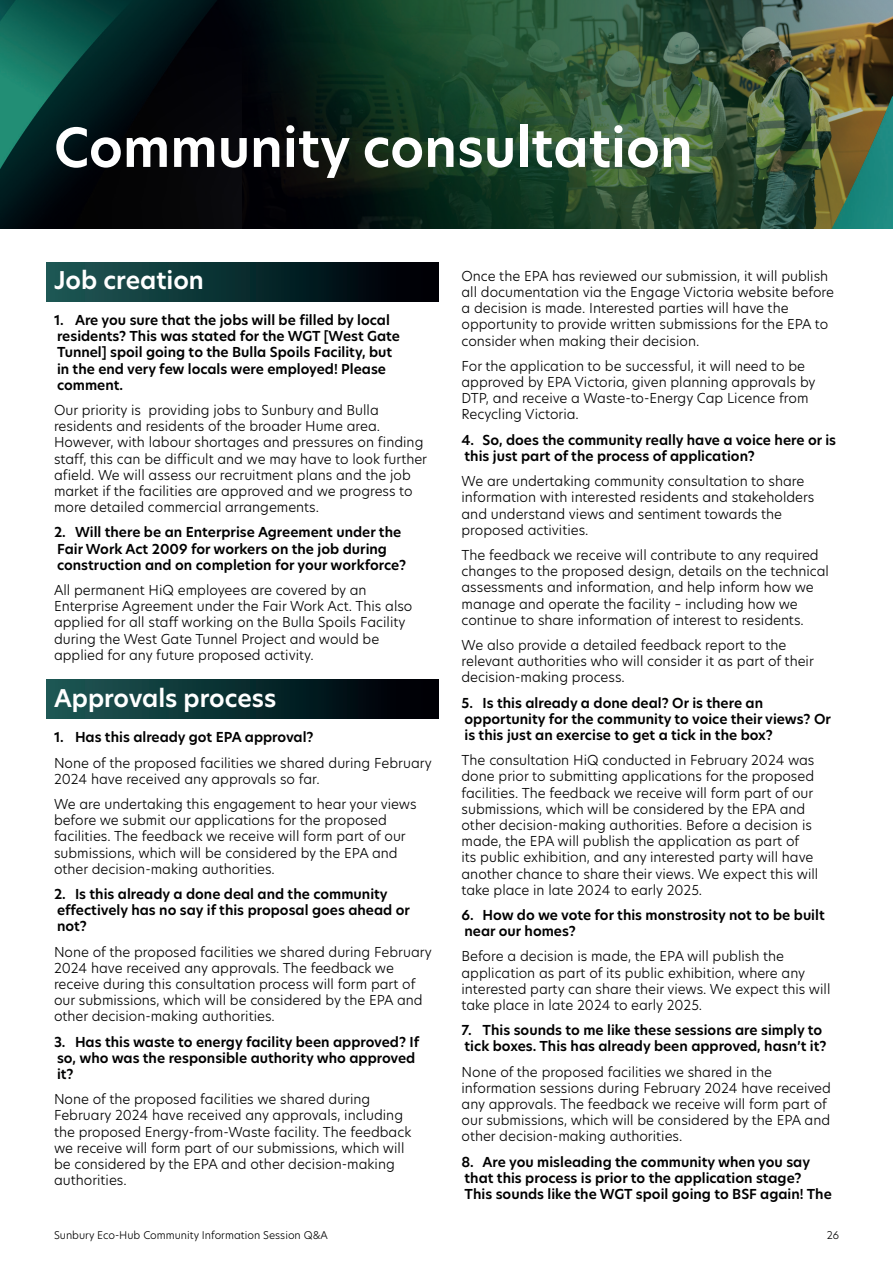
<style>
.page{position:relative;width:893px;height:1263px;background:#fff}
.page>*{position:absolute;margin:0;border:0;box-sizing:border-box;transform-origin:0 0}
.t1{font:600 52.5px "New Hero";color:#fff}
.t2{font:600 24px "New Hero";color:#fff}
.t3{font:300 13.5px/16.2px "New Hero";color:#000001}
.t4{font:600 13.5px/16.2px "New Hero";color:#000001}
.t5{font:300 10.5px "New Hero";color:#000001}
</style>
<div class="page">
<img style="left:0;top:0;width:893px;height:228px">
<div style="left:46px;top:262px;width:393px;height:40px;background:linear-gradient(to right,#1c5a57,#000002)"></div>
<div style="left:46px;top:680px;width:393px;height:39px;background:linear-gradient(to right,#1c5a57,#000002)"></div>
<h1 class="t1" style="left:54px;top:112px;width:640px">Community consultation</h1>
<h2 class="t2" style="left:54px;top:264px;width:151px">Job creation</h2>
<p class="t4" style="left:54px;top:312px;width:348px">1. Are you sure that the jobs will be filled by local residents? This was stated for the WGT [West Gate Tunnel] spoil going to the Bulla Spoils Facility, but in the end very few locals were employed! Please comment.</p>
<p class="t3" style="left:54px;top:402px;width:375px">Our priority is providing jobs to Sunbury and Bulla residents and residents of the broader Hume area.<br>However, with labour shortages and pressures on finding staff, this can be difficult and we may have to look further afield. We will assess our recruitment plans and the job market if the facilities are approved and we progress to more detailed commercial arrangements.</p>
<p class="t4" style="left:54px;top:524px;width:354px">2. Will there be an Enterprise Agreement under the<br>Fair Work Act 2009 for workers on the job during construction and on completion for your workforce?</p>
<p class="t3" style="left:54px;top:582px;width:360px">All permanent HiQ employees are covered by an Enterprise Agreement under the Fair Work Act. This also applied for all staff working on the Bulla Spoils Facility during the West Gate Tunnel Project and would be applied for any future proposed activity.</p>
<h2 class="t2" style="left:54px;top:681px;width:224px">Approvals process</h2>
<p class="t4" style="left:54px;top:729px;width:261px">1. Has this already got EPA approval?</p>
<p class="t3" style="left:54px;top:754px;width:379px">None of the proposed facilities we shared during February<br>2024 have received any approvals so far.</p>
<p class="t3" style="left:54px;top:795px;width:364px">We are undertaking this engagement to hear your views before we submit our applications for the proposed facilities. The feedback we receive will form part of our submissions, which will be considered by the EPA and other decision-making authorities.</p>
<p class="t4" style="left:54px;top:886px;width:358px">2. Is this already a done deal and the community effectively has no say if this proposal goes ahead or not?</p>
<p class="t3" style="left:54px;top:943px;width:379px">None of the proposed facilities we shared during February 2024 have received any approvals. The feedback we receive during this consultation process will form part of our submissions, which will be considered by the EPA and other decision-making authorities.</p>
<p class="t4" style="left:54px;top:1033px;width:367px">3. Has this waste to energy facility been approved? If so, who was the responsible authority who approved it?</p>
<p class="t3" style="left:54px;top:1091px;width:359px">None of the proposed facilities we shared during February 2024 have received any approvals, including the proposed Energy-from-Waste facility. The feedback we receive will form part of our submissions, which will be considered by the EPA and other decision-making authorities.</p>
<p class="t3" style="left:461px;top:267px;width:374px">Once the EPA has reviewed our submission, it will publish all documentation via the Engage Victoria website before a decision is made. Interested parties will have the opportunity to provide written submissions for the EPA to consider when making their decision.</p>
<p class="t3" style="left:461px;top:357px;width:356px">For the application to be successful, it will need to be approved by EPA Victoria, given planning approvals by DTP, and receive a Waste-to-Energy Cap Licence from Recycling Victoria.</p>
<p class="t4" style="left:461px;top:432px;width:376px">4. So, does the community really have a voice here or is this just part of the process of application?</p>
<p class="t3" style="left:461px;top:473px;width:354px">We are undertaking community consultation to share information with interested residents and stakeholders and understand views and sentiment towards the proposed activities.</p>
<p class="t3" style="left:461px;top:546px;width:369px">The feedback we receive will contribute to any required changes to the proposed design, details on the technical assessments and information, and help inform how we manage and operate the facility – including how we continue to share information of interest to residents.</p>
<p class="t3" style="left:461px;top:636px;width:354px">We also provide a detailed feedback report to the relevant authorities who will consider it as part of their decision-making process.</p>
<p class="t4" style="left:461px;top:694px;width:371px">5. Is this already a done deal? Or is there an opportunity for the community to voice their views? Or is this just an exercise to get a tick in the box?</p>
<p class="t3" style="left:462px;top:752px;width:358px">The consultation HiQ conducted in February 2024 was done prior to submitting applications for the proposed facilities. The feedback we receive will form part of our submissions, which will be considered by the EPA and other decision-making authorities. Before a decision is made, the EPA will publish the application as part of<br>its public exhibition, and any interested party will have another chance to share their views. We expect this will take place in late 2024 to early 2025.</p>
<p class="t4" style="left:462px;top:907px;width:365px">6. How do we vote for this monstrosity not to be built near our homes?</p>
<p class="t3" style="left:462px;top:948px;width:370px">Before a decision is made, the EPA will publish the application as part of its public exhibition, where any interested party can share their views. We expect this will take place in late 2024 to early 2025.</p>
<p class="t4" style="left:462px;top:1022px;width:366px">7. This sounds to me like these sessions are simply to tick boxes. This has already been approved, hasn’t it?</p>
<p class="t3" style="left:462px;top:1063px;width:371px">None of the proposed facilities we shared in the information sessions during February 2024 have received any approvals. The feedback we receive will form part of our submissions, which will be considered by the EPA and other decision-making authorities.</p>
<p class="t4" style="left:462px;top:1153px;width:372px">8. Are you misleading the community when you say that this process is prior to the application stage?<br>This sounds like the WGT spoil going to BSF again! The</p>
<p class="t5" style="left:54px;top:1227px;width:275px">Sunbury Eco-Hub Community Information Session Q&amp;A</p>
<p class="t5" style="left:827px;top:1227px;width:14px">26</p>
</div>
